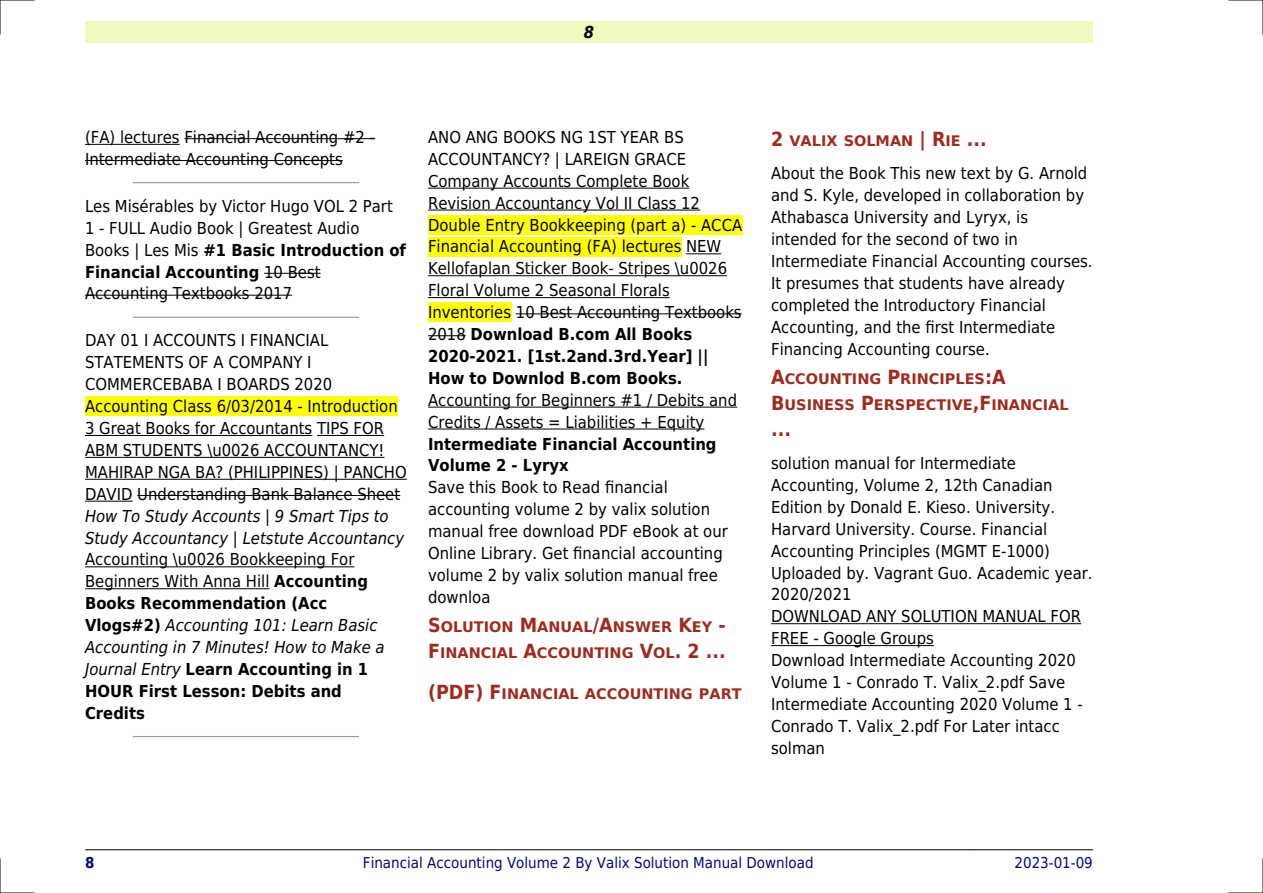
<style>
.page{position:relative;width:1263px;height:893px;background:#fff}
.page>*{position:absolute;margin:0;border:0;box-sizing:border-box;transform-origin:0 0}
.t1{font:700 19.5px "DejaVu Sans Condensed";color:#9f2b1e}
.t2{font:16.5px/21.9px "DejaVu Sans Condensed";color:#000}
.t3{font:700 16.5px/21.9px "DejaVu Sans Condensed";color:#000}
.t4{font:italic 16.5px/21.9px "DejaVu Sans Condensed";color:#000}
.t5{font:italic 700 16.5px "DejaVu Sans Condensed";color:#000}
.t6{font:15px "DejaVu Sans Condensed";color:#000880}
.t7{font:700 15px "DejaVu Sans Condensed";color:#000880}
.t8{font:700 14.7px/25.8px "DejaVu Sans Condensed";color:#9f2b1e;scale:1.1 1}
.s1{font-weight:700}
.s2{font-weight:400}
.s3{font-weight:400;font-style:italic}
.s4{font-size:19.5px}
</style>
<div class="page">
<div style="left:85px;top:21px;width:1008px;height:22px;background:#effbbe"></div>
<hr style="left:85px;top:849px;width:121px;height:1px;background:#000">
<hr style="left:206px;top:849px;width:764px;height:1px;background:#000">
<hr style="left:971px;top:849px;width:122px;height:1px;background:#000">
<hr style="left:85px;top:144px;width:95px;height:1px;background:#000">
<hr style="left:184px;top:138px;width:191px;height:1px;background:#000">
<hr style="left:85px;top:160px;width:258px;height:1px;background:#000">
<hr style="left:133px;top:182px;width:226px;height:1px;background:#999">
<hr style="left:264px;top:273px;width:57px;height:1px;background:#000">
<hr style="left:85px;top:295px;width:207px;height:1px;background:#000">
<hr style="left:133px;top:317px;width:226px;height:1px;background:#999">
<div style="left:85px;top:397px;width:313px;height:19px;background:#ff0"></div>
<hr style="left:85px;top:435px;width:227px;height:1px;background:#000">
<hr style="left:317px;top:435px;width:67px;height:1px;background:#000">
<hr style="left:85px;top:457px;width:299px;height:1px;background:#000">
<hr style="left:85px;top:479px;width:322px;height:1px;background:#000">
<hr style="left:85px;top:501px;width:48px;height:1px;background:#000">
<hr style="left:137px;top:495px;width:263px;height:1px;background:#000">
<hr style="left:85px;top:566px;width:269px;height:1px;background:#000">
<hr style="left:85px;top:588px;width:184px;height:1px;background:#000">
<hr style="left:133px;top:736px;width:226px;height:1px;background:#999">
<hr style="left:428px;top:188px;width:261px;height:1px;background:#000">
<hr style="left:428px;top:210px;width:272px;height:1px;background:#000">
<div style="left:428px;top:215px;width:314px;height:19px;background:#ff0"></div>
<div style="left:428px;top:237px;width:253px;height:19px;background:#ff0"></div>
<hr style="left:686px;top:253px;width:35px;height:1px;background:#000">
<hr style="left:428px;top:275px;width:299px;height:1px;background:#000">
<hr style="left:428px;top:297px;width:242px;height:1px;background:#000">
<div style="left:428px;top:303px;width:83px;height:19px;background:#ff0"></div>
<hr style="left:516px;top:313px;width:226px;height:1px;background:#000">
<hr style="left:428px;top:335px;width:38px;height:1px;background:#000">
<hr style="left:428px;top:407px;width:309px;height:1px;background:#000">
<hr style="left:428px;top:429px;width:276px;height:1px;background:#000">
<hr style="left:771px;top:623px;width:310px;height:1px;background:#000">
<hr style="left:771px;top:645px;width:163px;height:1px;background:#000">
<hr style="left:0;top:0;width:34px;height:1px;background:#000">
<hr style="left:1229px;top:0;width:34px;height:1px;background:#000">
<hr style="left:0;top:892px;width:34px;height:1px;background:#000">
<hr style="left:1229px;top:892px;width:34px;height:1px;background:#000">
<hr style="left:0;top:0;width:1px;height:34px;background:#000">
<hr style="left:0;top:859px;width:1px;height:34px;background:#000">
<hr style="left:1262px;top:0;width:1px;height:34px;background:#000">
<hr style="left:1262px;top:859px;width:1px;height:34px;background:#000">
<p class="t5" style="left:584px;top:23px;width:12px">8</p>
<p class="t2" style="left:85px;top:126px;width:291px">(FA) lectures Financial Accounting #2 -<br>Intermediate Accounting Concepts</p>
<p class="t2" style="left:85px;top:195px;width:322px">Les Misérables by Victor Hugo VOL 2 Part 1 - FULL Audio Book | Greatest Audio Books | Les Mis <span class="s1">#1 Basic Introduction of Financial Accounting</span> 10 Best Accounting Textbooks 2017</p>
<p class="t2" style="left:85px;top:330px;width:323px">DAY 01 I ACCOUNTS I FINANCIAL STATEMENTS OF A COMPANY I COMMERCEBABA I BOARDS 2020<br>Accounting Class 6/03/2014 - Introduction 3 Great Books for Accountants TIPS FOR ABM STUDENTS \u0026 ACCOUNTANCY!<br>MAHIRAP NGA BA? (PHILIPPINES) | PANCHO DAVID Understanding Bank Balance Sheet</p>
<p class="t4" style="left:85px;top:505px;width:321px">How To Study Accounts | 9 Smart Tips to<br>Study Accountancy | Letstute Accountancy</p>
<p class="t3" style="left:85px;top:549px;width:301px"><span class="s2">Accounting \u0026 Bookkeeping For<br>Beginners With Anna Hill</span> Accounting<br>Books Recommendation (Acc<br>Vlogs#2) <span class="s3">Accounting 101: Learn Basic<br>Accounting in 7 Minutes! How to Make a<br>Journal Entry</span> Learn Accounting in 1<br>HOUR First Lesson: Debits and<br>Credits</p>
<p class="t2" style="left:428px;top:126px;width:316px">ANO ANG BOOKS NG 1ST YEAR BS ACCOUNTANCY? | LAREIGN GRACE Company Accounts Complete Book Revision Accountancy Vol II Class 12<br>Double Entry Bookkeeping (part a) - ACCA Financial Accounting (FA) lectures NEW Kellofaplan Sticker Book- Stripes \u0026<br>Floral Volume 2 Seasonal Florals Inventories 10 Best Accounting Textbooks 2018 <span class="s1">Download B.com All Books 2020-2021. [1st.2and.3rd.Year] || How to Downlod B.com Books.</span></p>
<p class="t2" style="left:428px;top:389px;width:310px">Accounting for Beginners #1 / Debits and<br>Credits / Assets = Liabilities + Equity</p>
<p class="t3" style="left:428px;top:433px;width:290px">Intermediate Financial Accounting<br>Volume 2 - Lyryx</p>
<p class="t2" style="left:428px;top:477px;width:301px">Save this Book to Read financial accounting volume 2 by valix solution manual free download PDF eBook at our<br>Online Library. Get financial accounting volume 2 by valix solution manual free downloa</p>
<p class="t8" style="left:428px;top:614px;width:272px"><span class="s4">S</span>OLUTION <span class="s4">M</span>ANUAL<span class="s4">/A</span>NSWER <span class="s4">K</span>EY <span class="s4">-<br>F</span>INANCIAL <span class="s4">A</span>CCOUNTING <span class="s4">V</span>OL<span class="s4">. 2 ...</span></p>
<p class="t8" style="left:428px;top:681px;width:287px"><span class="s4">(PDF) F</span>INANCIAL ACCOUNTING PART</p>
<p class="t8" style="left:771px;top:128px;width:198px"><span class="s4">2</span> VALIX SOLMAN <span class="s4">| R</span>IE <span class="s4">...</span></p>
<p class="t2" style="left:771px;top:163px;width:323px">About the Book This new text by G. Arnold and S. Kyle, developed in collaboration by Athabasca University and Lyryx, is intended for the second of two in Intermediate Financial Accounting courses.<br>It presumes that students have already completed the Introductory Financial Accounting, and the first Intermediate Financing Accounting course.</p>
<p class="t8" style="left:771px;top:366px;width:272px"><span class="s4">A</span>CCOUNTING <span class="s4">P</span>RINCIPLES<span class="s4">:A<br>B</span>USINESS <span class="s4">P</span>ERSPECTIVE<span class="s4">,F</span>INANCIAL</p>
<p class="t1" style="left:771px;top:418px;width:22px">...</p>
<p class="t2" style="left:771px;top:452px;width:323px">solution manual for Intermediate<br>Accounting, Volume 2, 12th Canadian<br>Edition by Donald E. Kieso. University.<br>Harvard University. Course. Financial<br>Accounting Principles (MGMT E-1000)<br>Uploaded by. Vagrant Guo. Academic year.<br>2020/2021<br>DOWNLOAD ANY SOLUTION MANUAL FOR<br>FREE - Google Groups<br>Download Intermediate Accounting 2020<br>Volume 1 - Conrado T. Valix_2.pdf Save<br>Intermediate Accounting 2020 Volume 1 -<br>Conrado T. Valix_2.pdf For Later intacc solman</p>
<p class="t7" style="left:85px;top:854px;width:11px">8</p>
<p class="t6" style="left:363px;top:854px;width:452px">Financial Accounting Volume 2 By Valix Solution Manual Download</p>
<p class="t6" style="left:1014px;top:854px;width:80px">2023-01-09</p>
</div>
